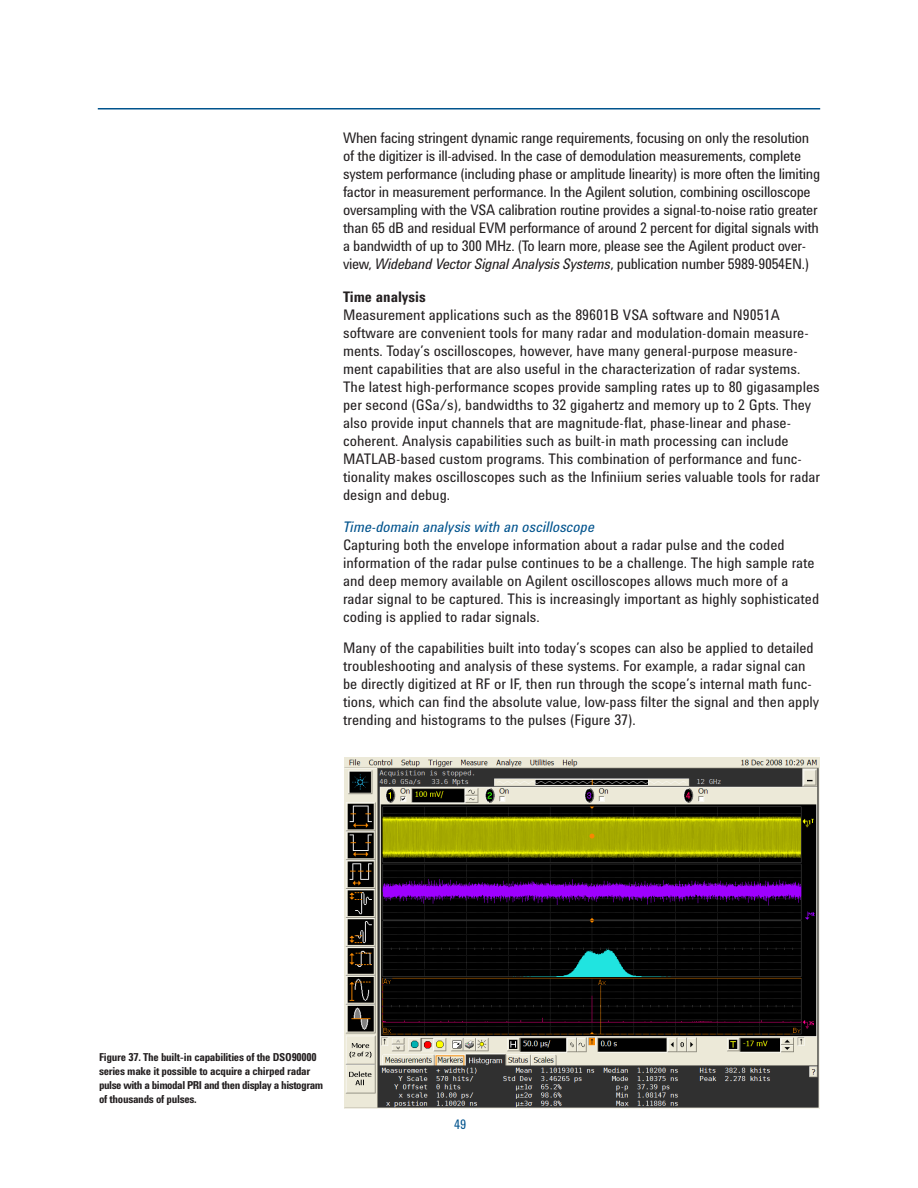
<style>
.page{position:relative;width:918px;height:1188px;background:#fff}
.page>*{position:absolute;margin:0;border:0;box-sizing:border-box;transform-origin:0 0}
.Body_Text{font:15px/18px "Agilent Condensed CFF";color:#231f20}
.Body_Text-2{font:15px/18px "Agilent Condensed CFF";letter-spacing:-.02em;color:#231f20}
.Body_Text-3{font:italic 15px "Agilent Condensed CFF";color:#00538d}
.Header_4{font:700 15px "Agilent Condensed CFF";color:#231f20}
.t1{font:13.5px "Agilent Condensed CFF";color:#00538d}
.Figure_Caption{font:700 11.25px/14.2px "Agilent Condensed CFF";letter-spacing:-.025em;color:#231f20}
.s1{font-style:italic}
</style>
<div class="page">
<hr style="left:98px;top:108px;width:722px;height:2px;background:#00538d">
<img style="left:344px;top:758px;width:476px;height:350px">
<p class="Body_Text-2" style="left:343px;top:129px;width:479px">When facing stringent dynamic range requirements, focusing on only the resolution of the digitizer is ill-advised. In the case of demodulation measurements, complete system performance (including phase or amplitude linearity) is more often the limiting factor in measurement performance. In the Agilent solution, combining oscilloscope oversampling with the VSA calibration routine provides a signal-to-noise ratio greater than 65 dB and residual EVM performance of around 2 percent for digital signals with a bandwidth of up to 300 MHz. (To learn more, please see the Agilent product over&shy;view, <span class="s1">Wideband Vector Signal Analysis Systems</span>, publication number 5989-9054EN.)</p>
<p class="Header_4" style="left:343px;top:286px;width:84px">Time analysis</p>
<p class="Body_Text" style="left:343px;top:306px;width:478px">Measurement applications such as the 89601B VSA software and N9051A software are convenient tools for many radar and modulation-domain measure&shy;ments. Today’s oscilloscopes, however, have many general-purpose measure&shy;ment capabilities that are also useful in the characterization of radar systems.<br>The latest high-performance scopes provide sampling rates up to 80 gigasamples per second (GSa/s), bandwidths to 32 gigahertz and memory up to 2 Gpts. They also provide input channels that are magnitude-flat, phase-linear and phase&shy;coherent. Analysis capabilities such as built-in math processing can include MATLAB-based custom programs. This combination of performance and func&shy;tionality makes oscilloscopes such as the Infiniium series valuable tools for radar design and debug.</p>
<p class="Body_Text-3" style="left:343px;top:515px;width:253px">Time-domain analysis with an oscilloscope</p>
<p class="Body_Text" style="left:343px;top:535px;width:478px">Capturing both the envelope information about a radar pulse and the coded information of the radar pulse continues to be a challenge. The high sample rate and deep memory available on Agilent oscilloscopes allows much more of a radar signal to be captured. This is increasingly important as highly sophisticated coding is applied to radar signals.</p>
<p class="Body_Text" style="left:343px;top:639px;width:478px">Many of the capabilities built into today’s scopes can also be applied to detailed troubleshooting and analysis of these systems. For example, a radar signal can be directly digitized at RF or IF, then run through the scope’s internal math func&shy;tions, which can find the absolute value, low-pass filter the signal and then apply trending and histograms to the pulses (Figure 37).</p>
<p class="Figure_Caption" style="left:99px;top:1049px;width:226px">Figure 37. The built-in capabilities of the DSO90000 series make it possible to acquire a chirped radar pulse with a bimodal PRI and then display a histogram of thousands of pulses.</p>
<p class="t1" style="left:454px;top:1114px;width:14px">49</p>
</div>
